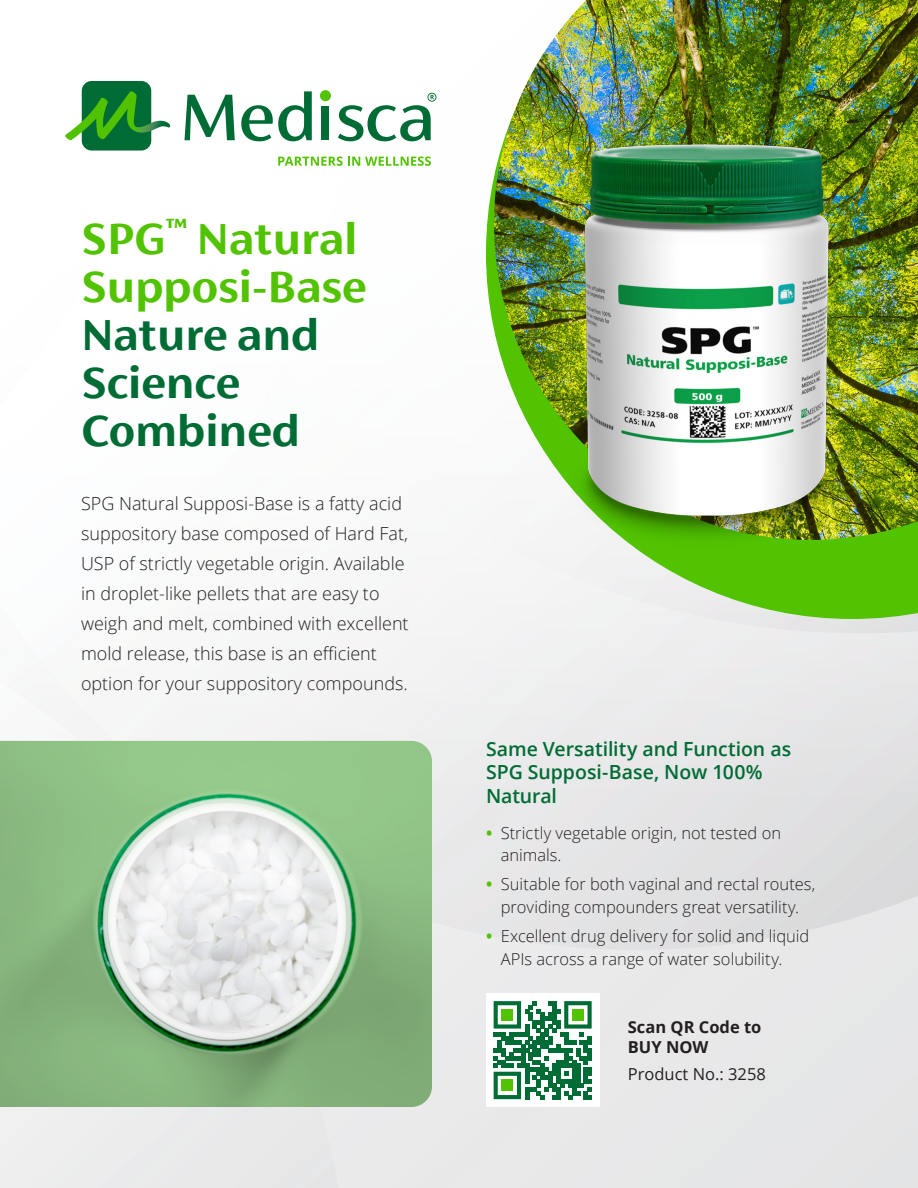
<style>
.page{position:relative;width:918px;height:1188px;background:#fff}
.page>*{position:absolute;margin:0;border:0;box-sizing:border-box;transform-origin:0 0}
.t1{font:700 48px/48px "FS Siena";color:#006c35}
.t2{font:700 48px/48px "FS Siena";color:#51c300}
.t3{font:600 19.5px/23.4px "Open Sans";letter-spacing:-.005em;color:#006c35}
.t4{font:300 18px/30px "Open Sans";color:#231f20}
.t5{font:300 16.5px/22.5px "Open Sans";color:#231f20}
.t6{font:700 16.5px/19.8px "Open Sans";color:#231f20}
.t7{font:16.5px "Open Sans";color:#231f20}
.s1{font-weight:700;color:#51c300}
</style>
<div class="page">
<div style="left:67px;top:715px;width:851px;height:473px;background:#e9e8e9"></div>
<img style="left:7px;top:662px;width:34px;height:24px">
<div style="left:272px;top:661px;width:45px;height:80px;background:#f4f3f4"></div>
<div style="left:317px;top:651px;width:23px;height:90px;background:#f3f3f3"></div>
<div style="left:249px;top:664px;width:23px;height:77px;background:#f4f4f5"></div>
<div style="left:340px;top:630px;width:23px;height:111px;background:#f3f3f3"></div>
<img style="left:226px;top:685px;width:23px;height:56px">
<div style="left:363px;top:624px;width:23px;height:117px;background:#f3f3f3"></div>
<div style="left:386px;top:610px;width:23px;height:131px;background:#f3f3f3"></div>
<img style="left:203px;top:704px;width:23px;height:37px">
<div style="left:409px;top:621px;width:23px;height:120px;background:#f2f2f3"></div>
<div style="left:432px;top:592px;width:46px;height:341px;background:#edeeee"></div>
<img style="left:180px;top:704px;width:23px;height:37px">
<div style="left:478px;top:592px;width:46px;height:350px;background:#ebebed"></div>
<img style="left:157px;top:709px;width:23px;height:32px">
<div style="left:524px;top:619px;width:46px;height:328px;background:#eae9ea"></div>
<img style="left:134px;top:715px;width:23px;height:26px">
<img style="left:570px;top:619px;width:46px;height:330px">
<img style="left:110px;top:715px;width:24px;height:26px">
<img style="left:616px;top:619px;width:70px;height:331px">
<img style="left:87px;top:715px;width:24px;height:23px">
<img style="left:732px;top:633px;width:186px;height:272px">
<img style="left:685px;top:633px;width:47px;height:315px">
<img style="left:41px;top:662px;width:23px;height:28px">
<img style="left:731px;top:904px;width:165px;height:24px">
<img style="left:731px;top:927px;width:91px;height:17px">
<img style="left:52px;top:718px;width:23px;height:470px">
<div style="left:74px;top:735px;width:23px;height:453px;background:#ededed"></div>
<div style="left:96px;top:1107px;width:23px;height:81px;background:#ececed"></div>
<div style="left:119px;top:1107px;width:22px;height:81px;background:#ececed"></div>
<div style="left:141px;top:1107px;width:23px;height:81px;background:#eaebec"></div>
<div style="left:164px;top:1107px;width:22px;height:81px;background:#eaeaeb"></div>
<div style="left:186px;top:1107px;width:23px;height:81px;background:#eaeaeb"></div>
<div style="left:209px;top:1107px;width:22px;height:81px;background:#e9e9ea"></div>
<div style="left:231px;top:1107px;width:23px;height:81px;background:#e9e9ea"></div>
<div style="left:254px;top:1107px;width:22px;height:81px;background:#e9e9e9"></div>
<div style="left:276px;top:1107px;width:23px;height:81px;background:#e8e7e8"></div>
<div style="left:299px;top:1107px;width:23px;height:81px;background:#e8e7e8"></div>
<img style="left:321px;top:1113px;width:20px;height:75px">
<svg style="left:486px;top:177px;width:432px;height:442px"></svg>
<img style="left:0;top:741px;width:432px;height:366px">
<img style="left:96px;top:792px;width:262px;height:262px;border-radius:131px">
<img style="left:494px;top:0;width:424px;height:540px">
<img style="left:561px;top:144px;width:291px;height:411px">
<div style="left:82px;top:81px;width:69px;height:70px;background:#006c35;border-radius:10px"></div>
<svg style="left:185px;top:95px;width:50px;height:45px"></svg>
<svg style="left:241px;top:91px;width:71px;height:50px"></svg>
<div style="left:321px;top:106px;width:8px;height:34px;background:#006c35"></div>
<svg style="left:338px;top:93px;width:98px;height:48px"></svg>
<svg style="left:278px;top:157px;width:153px;height:9px"></svg>
<svg style="left:65px;top:91px;width:106px;height:50px"></svg>
<div style="left:320px;top:90px;width:11px;height:11px;background:#51c300;border-radius:50%"></div>
<div style="left:486px;top:994px;width:113px;height:113px;background:#fff"></div>
<svg style="left:494px;top:1001px;width:98px;height:98px"></svg>
<div style="left:501px;top:1009px;width:12px;height:12px;background:#51c300"></div>
<div style="left:572px;top:1009px;width:12px;height:12px;background:#51c300"></div>
<div style="left:501px;top:1080px;width:12px;height:11px;background:#51c300"></div>
<h1 class="t2" style="left:81px;top:214px;width:287px">SPG<sup>™</sup> Natural<br>Supposi-Base</h1>
<h1 class="t1" style="left:81px;top:310px;width:240px">Nature and<br>Science<br>Combined</h1>
<p class="t4" style="left:81px;top:488px;width:329px">SPG Natural Supposi-Base is a fatty acid suppository base composed of Hard Fat, USP of strictly vegetable origin. Available in droplet-like pellets that are easy to weigh and melt, combined with excellent mold release, this base is an efficient option for your suppository compounds.</p>
<p class="t3" style="left:486px;top:737px;width:307px">Same Versatility and Function as<br>SPG Supposi-Base, Now 100%<br>Natural</p>
<p class="t5" style="left:501px;top:821px;width:282px;text-indent:-15px"><span class="s1">•</span> Strictly vegetable origin, not tested on animals.</p>
<p class="t5" style="left:486px;top:873px;width:331px;text-align:center"><span class="s1">•</span> Suitable for both vaginal and rectal routes, providing compounders great versatility.</p>
<p class="t5" style="left:501px;top:924px;width:310px;text-indent:-15px"><span class="s1">•</span> Excellent drug delivery for solid and liquid<br>APIs across a range of water solubility.</p>
<p class="t6" style="left:628px;top:1017px;width:135px">Scan QR Code to<br>BUY NOW</p>
<p class="t7" style="left:628px;top:1062px;width:140px">Product No.: 3258</p>
</div>
